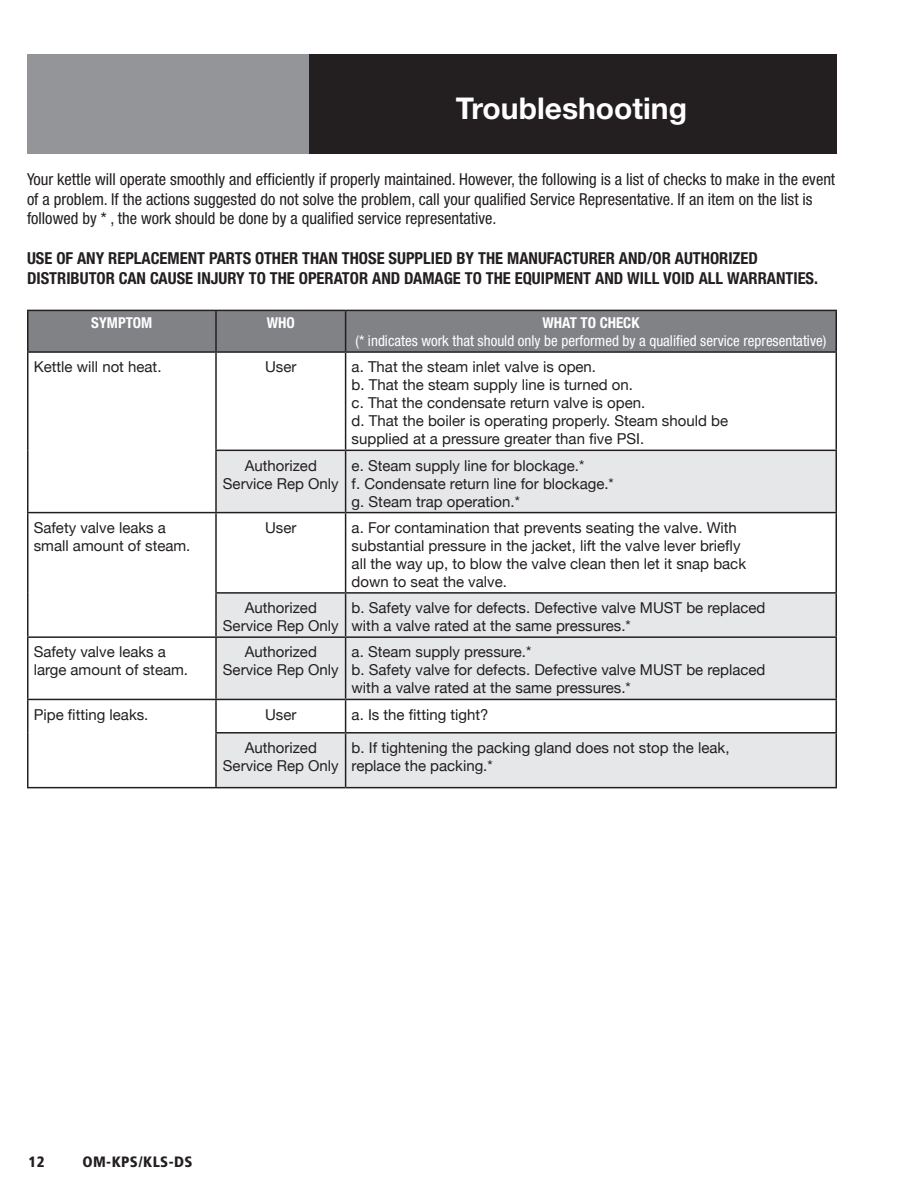
<style>
.page{position:relative;width:918px;height:1188px;background:#fff}
.page>*{position:absolute;margin:0;border:0;box-sizing:border-box;transform-origin:0 0}
.t1{font:700 30px "Helvetica Neue";color:#fff}
.t2{font:condensed 16.5px/19.8px "Helvetica Neue";color:#231f20}
.t3{font:700 condensed 16.5px/19.8px "Helvetica Neue";color:#231f20}
.t4{font:15px/18px "Helvetica Neue";color:#231f20}
.t5{font:condensed 15px "Helvetica Neue";color:#fff}
.t6{font:700 condensed 15px "Helvetica Neue";color:#fff}
.t7{font:900 condensed 15px "Frutiger";letter-spacing:.025em;color:#231f20}
</style>
<div class="page">
<div style="left:306px;top:54px;width:531px;height:99px;background:#231f20"></div>
<div style="left:27px;top:54px;width:282px;height:99px;background:#939598"></div>
<div style="left:28px;top:311px;width:808px;height:40px;background:#808285"></div>
<svg style="left:217px;top:451px;width:619px;height:336px;fill:#e6e7e9"></svg>
<hr style="left:27px;top:310px;width:189px;height:1px;background:#231f20">
<hr style="left:27px;top:311px;width:1px;height:40px;background:#231f20">
<hr style="left:216px;top:310px;width:130px;height:1px;background:#231f20">
<hr style="left:215px;top:311px;width:2px;height:40px;background:#231f20">
<hr style="left:346px;top:310px;width:491px;height:1px;background:#231f20">
<hr style="left:345px;top:311px;width:1px;height:40px;background:#231f20">
<hr style="left:836px;top:311px;width:1px;height:40px;background:#231f20">
<hr style="left:27px;top:351px;width:189px;height:2px;background:#231f20">
<hr style="left:27px;top:353px;width:1px;height:97px;background:#231f20">
<hr style="left:216px;top:351px;width:130px;height:2px;background:#231f20">
<hr style="left:215px;top:353px;width:2px;height:97px;background:#231f20">
<hr style="left:346px;top:351px;width:491px;height:2px;background:#231f20">
<hr style="left:345px;top:353px;width:1px;height:97px;background:#231f20">
<hr style="left:836px;top:353px;width:1px;height:97px;background:#231f20">
<hr style="left:27px;top:450px;width:1px;height:62px;background:#231f20">
<hr style="left:215px;top:450px;width:131px;height:1px;background:#231f20">
<hr style="left:215px;top:451px;width:2px;height:61px;background:#231f20">
<hr style="left:346px;top:450px;width:491px;height:1px;background:#231f20">
<hr style="left:345px;top:451px;width:1px;height:61px;background:#231f20">
<hr style="left:836px;top:451px;width:1px;height:61px;background:#231f20">
<hr style="left:27px;top:512px;width:189px;height:1px;background:#231f20">
<hr style="left:27px;top:513px;width:1px;height:80px;background:#231f20">
<hr style="left:216px;top:512px;width:130px;height:1px;background:#231f20">
<hr style="left:215px;top:513px;width:2px;height:79px;background:#231f20">
<hr style="left:346px;top:512px;width:491px;height:1px;background:#231f20">
<hr style="left:345px;top:513px;width:1px;height:79px;background:#231f20">
<hr style="left:836px;top:513px;width:1px;height:79px;background:#231f20">
<hr style="left:27px;top:593px;width:1px;height:43px;background:#231f20">
<hr style="left:346px;top:592px;width:491px;height:2px;background:#231f20">
<hr style="left:836px;top:594px;width:1px;height:42px;background:#231f20">
<hr style="left:27px;top:636px;width:189px;height:2px;background:#231f20">
<hr style="left:27px;top:638px;width:1px;height:61px;background:#231f20">
<hr style="left:346px;top:636px;width:491px;height:2px;background:#231f20">
<hr style="left:836px;top:638px;width:1px;height:61px;background:#231f20">
<hr style="left:27px;top:699px;width:189px;height:1px;background:#231f20">
<hr style="left:27px;top:700px;width:1px;height:33px;background:#231f20">
<hr style="left:215px;top:700px;width:2px;height:32px;background:#231f20">
<hr style="left:346px;top:699px;width:491px;height:1px;background:#231f20">
<hr style="left:345px;top:700px;width:1px;height:32px;background:#231f20">
<hr style="left:836px;top:700px;width:1px;height:32px;background:#231f20">
<hr style="left:27px;top:733px;width:1px;height:54px;background:#231f20">
<hr style="left:27px;top:787px;width:189px;height:1px;background:#231f20">
<hr style="left:215px;top:732px;width:131px;height:2px;background:#231f20">
<hr style="left:215px;top:734px;width:2px;height:53px;background:#231f20">
<hr style="left:216px;top:787px;width:130px;height:1px;background:#231f20">
<hr style="left:346px;top:732px;width:491px;height:2px;background:#231f20">
<hr style="left:345px;top:734px;width:1px;height:53px;background:#231f20">
<hr style="left:836px;top:734px;width:1px;height:53px;background:#231f20">
<hr style="left:346px;top:787px;width:491px;height:1px;background:#231f20">
<hr style="left:215px;top:592px;width:131px;height:2px;background:#231f20">
<hr style="left:215px;top:594px;width:2px;height:42px;background:#231f20">
<hr style="left:345px;top:594px;width:1px;height:42px;background:#231f20">
<hr style="left:216px;top:636px;width:130px;height:2px;background:#231f20">
<hr style="left:215px;top:638px;width:2px;height:61px;background:#231f20">
<hr style="left:345px;top:638px;width:1px;height:61px;background:#231f20">
<hr style="left:216px;top:699px;width:130px;height:1px;background:#231f20">
<h1 class="t1" style="left:456px;top:89px;width:233px">Troubleshooting</h1>
<p class="t2" style="left:27px;top:169px;width:810px">Your kettle will operate smoothly and efficiently if properly maintained. However, the following is a list of checks to make in the event of a problem. If the actions suggested do not solve the problem, call your qualified Service Representative. If an item on the list is followed by * , the work should be done by a qualified service representative.</p>
<p class="t3" style="left:27px;top:248px;width:793px">USE OF ANY REPLACEMENT PARTS OTHER THAN THOSE SUPPLIED BY THE MANUFACTURER AND/OR AUTHORIZED<br>DISTRIBUTOR CAN CAUSE INJURY TO THE OPERATOR AND DAMAGE TO THE EQUIPMENT AND WILL VOID ALL WARRANTIES.</p>
<p class="t6" style="left:91px;top:314px;width:63px">SYMPTOM</p>
<p class="t6" style="left:267px;top:314px;width:30px">WHO</p>
<p class="t6" style="left:542px;top:314px;width:98px">WHAT TO CHECK</p>
<p class="t5" style="left:356px;top:332px;width:472px">(* indicates work that should only be performed by a qualified service representative)</p>
<p class="t4" style="left:34px;top:358px;width:129px">Kettle will not heat.</p>
<p class="t4" style="left:265px;top:358px;width:33px">User</p>
<p class="t4" style="left:352px;top:358px;width:378px">a. That the steam inlet valve is open.<br>b. That the steam supply line is turned on.<br>c. That the condensate return valve is open.<br>d. That the boiler is operating properly. Steam should be supplied at a pressure greater than five PSI.</p>
<p class="t4" style="left:223px;top:456px;width:117px;text-align:center">Authorized<br>Service Rep Only</p>
<p class="t4" style="left:352px;top:456px;width:264px">e. Steam supply line for blockage.*<br>f. Condensate return line for blockage.* g. Steam trap operation.*</p>
<p class="t4" style="left:34px;top:518px;width:158px">Safety valve leaks a small amount of steam.</p>
<p class="t4" style="left:265px;top:518px;width:33px">User</p>
<p class="t4" style="left:352px;top:518px;width:396px">a. For contamination that prevents seating the valve. With substantial pressure in the jacket, lift the valve lever briefly all the way up, to blow the valve clean then let it snap back down to seat the valve.</p>
<p class="t4" style="left:223px;top:599px;width:117px;text-align:center">Authorized<br>Service Rep Only</p>
<p class="t4" style="left:352px;top:599px;width:415px">b. Safety valve for defects. Defective valve MUST be replaced with a valve rated at the same pressures.*</p>
<p class="t4" style="left:34px;top:643px;width:156px">Safety valve leaks a large amount of steam.</p>
<p class="t4" style="left:223px;top:643px;width:117px;text-align:center">Authorized<br>Service Rep Only</p>
<p class="t4" style="left:352px;top:643px;width:415px">a. Steam supply pressure.*<br>b. Safety valve for defects. Defective valve MUST be replaced with a valve rated at the same pressures.*</p>
<p class="t4" style="left:34px;top:705px;width:116px">Pipe fitting leaks.</p>
<p class="t4" style="left:265px;top:705px;width:33px">User</p>
<p class="t4" style="left:352px;top:705px;width:138px">a. Is the fitting tight?</p>
<p class="t4" style="left:223px;top:739px;width:117px;text-align:center">Authorized<br>Service Rep Only</p>
<p class="t4" style="left:352px;top:739px;width:379px">b. If tightening the packing gland does not stop the leak, replace the packing.*</p>
<p class="t7" style="left:28px;top:1153px;width:17px">12</p>
<p class="t7" style="left:82px;top:1153px;width:112px">OM-KPS/KLS-DS</p>
</div>
